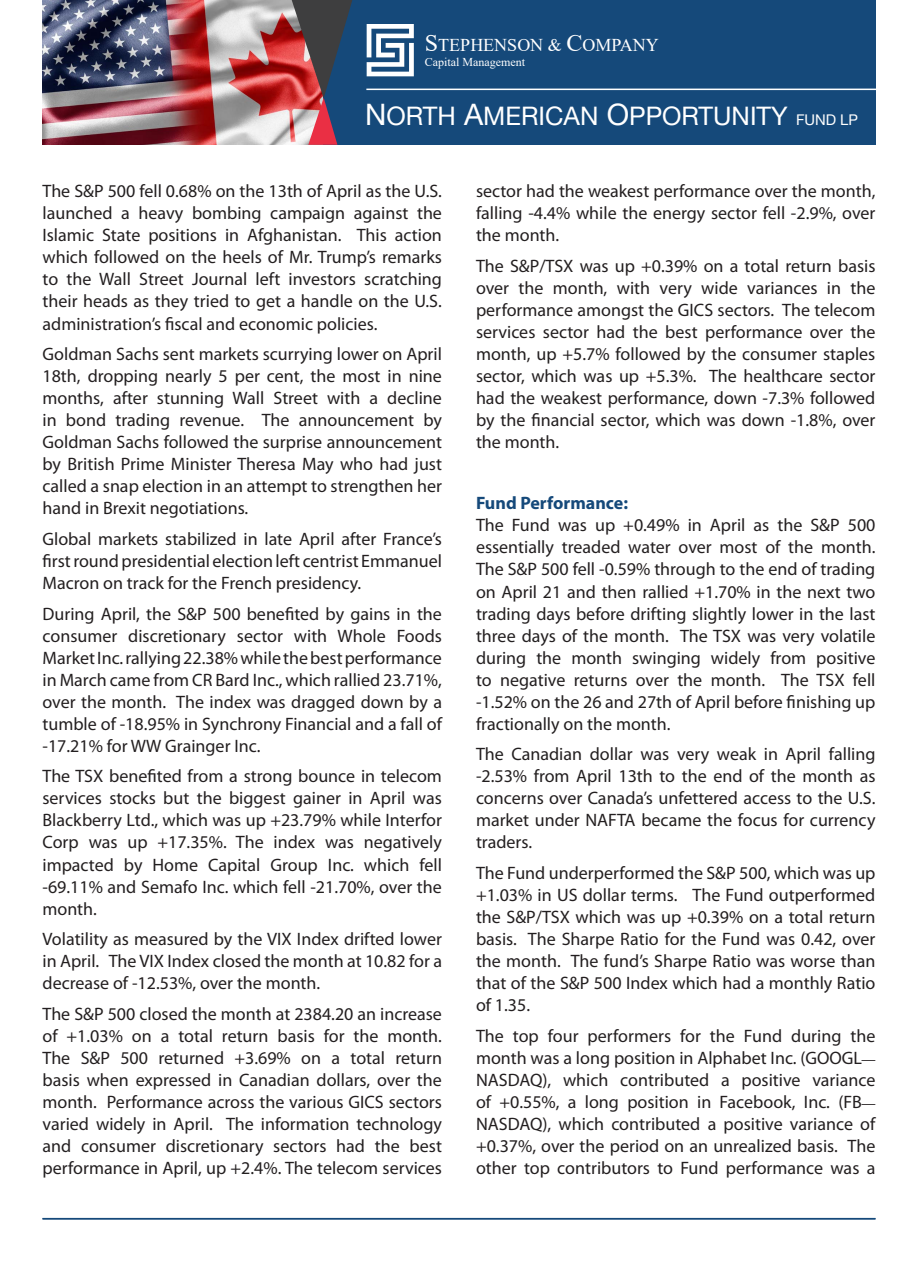
<style>
.page{position:relative;width:918px;height:1262px;background:#fff}
.page>*{position:absolute;margin:0;border:0;box-sizing:border-box;transform-origin:0 0}
.t1{font:25.5px "Helvetica Neue";color:#fff}
.t2{font:18px/22px "Myriad Pro";color:#231f20;text-align:justify}
.t3{font:18px "Times New Roman";color:#fff}
.t4{font:700 18px "Myriad Pro";color:#15497a}
.t5{font:12px "Times New Roman";color:#fff}
.s1{font-size:24px}
.s2{font-size:29.55px}
.s3{font-size:14.7px}
.s4{font-family:"Garamond"}
</style>
<div class="page">
<img style="left:43px;top:0;width:249px;height:145px">
<div style="left:323px;top:0;width:552px;height:145px;background:#15497a"></div>
<svg style="left:292px;top:0;width:60px;height:145px"></svg>
<svg style="left:367px;top:24px;width:47px;height:52px"></svg>
<hr style="left:366px;top:89px;width:526px;height:1px;background:#fff">
<hr style="left:43px;top:1217px;width:832px;height:2px;background:#15497a">
<p class="t3" style="left:425px;top:33px;width:235px"><span class="s1">S</span>TEPHENSON &amp; <span class="s1">C</span>OMPANY</p>
<p class="t5" style="left:425px;top:53px;width:102px">Capital Management</p>
<p class="t1" style="left:365px;top:100px;width:494px"><span class="s2">N</span>ORTH <span class="s2">A</span>MERICAN <span class="s2">O</span>PPORTUNITY <span class="s3">FUND LP</span></p>
<p class="t2" style="left:43px;top:180px;width:401px">The S&amp;P 500 fell 0.68% on the 13th of April as the U.S. launched a heavy bombing campaign against the Islamic State positions in Afghanistan. This action which followed on the heels of Mr. Trump’s remarks to the Wall Street Journal left investors scratching their heads as they tried to get a handle on the U.S. administration’s fiscal and economic policies.</p>
<p class="t2" style="left:43px;top:343px;width:401px">Goldman Sachs sent markets scurrying lower on April 18th, dropping nearly 5 per cent, the most in nine months, after stunning Wall Street with a decline in bond trading revenue. The announcement by Goldman Sachs followed the surprise announcement by British Prime Minister Theresa May who had just called a snap election in an attempt to strengthen her hand in Brexit negotiations.</p>
<p class="t2" style="left:43px;top:527px;width:401px">Global markets stabilized in late April after France’s first round presidential election left centrist Emmanuel Macron on track for the French presidency.</p>
<p class="t2" style="left:43px;top:602px;width:401px">During April, the S&amp;P 500 benefited by gains in the consumer discretionary sector with Whole Foods Market Inc. rallying 22.38% while the best performance in March came from CR Bard Inc., which rallied 23.71%, over the month. The index was dragged down by a tumble of -18.95% in Synchrony Financial and a fall of -17.21% for WW Grainger Inc.</p>
<p class="t2" style="left:43px;top:765px;width:401px">The TSX benefited from a strong bounce in telecom services stocks but the biggest gainer in April was Blackberry Ltd., which was up +23.79% while Interfor Corp was up +17.35%. The index was negatively impacted by Home Capital Group Inc. which fell -69.11% and Semafo Inc. which fell -21.70%, over the month.</p>
<p class="t2" style="left:43px;top:927px;width:401px">Volatility as measured by the VIX Index drifted lower in April. The VIX Index closed the month at 10.82 for a decrease of -12.53%, over the month.</p>
<p class="t2" style="left:43px;top:1002px;width:401px">The S&amp;P 500 closed the month at 2384.20 an increase of +1.03% on a total return basis for the month.<br>The S&amp;P 500 returned +3.69% on a total return basis when expressed in Canadian dollars, over the month. Performance across the various GICS sectors varied widely in April. The information technology and consumer discretionary sectors had the best performance in April, up +2.4%. The telecom services</p>
<p class="t2" style="left:476px;top:180px;width:401px">sector had the weakest performance over the month, falling -4.4% while the energy sector fell -2.9%, over the month.</p>
<p class="t2" style="left:476px;top:254px;width:401px">The S&amp;P/TSX was up +0.39% on a total return basis over the month, with very wide variances in the performance amongst the GICS sectors. The telecom services sector had the best performance over the month, up +5.7% followed by the consumer staples sector, which was up +5.3%. The healthcare sector had the weakest performance, down -7.3% followed by the financial sector, which was down -1.8%, over the month.</p>
<p class="t4" style="left:476px;top:491px;width:154px">Fund Performance:</p>
<p class="t2" style="left:476px;top:514px;width:401px">The Fund was up +0.49% in April as the S&amp;P 500 essentially treaded water over most of the month.<br>The S&amp;P 500 fell -0.59% through to the end of trading on April 21 and then rallied +1.70% in the next two trading days before drifting slightly lower in the last three days of the month. The TSX was very volatile during the month swinging widely from positive to negative returns over the month. The TSX fell -1.52% on the 26 and 27th of April before finishing up fractionally on the month.</p>
<p class="t2" style="left:476px;top:743px;width:401px">The Canadian dollar was very weak in April falling -2.53% from April 13th to the end of the month as concerns over Canada’s unfettered access to the U.S. market under NAFTA became the focus for currency traders.</p>
<p class="t2" style="left:476px;top:861px;width:401px">The Fund underperformed the S&amp;P 500, which was up +1.03% in US dollar terms. The Fund outperformed the S&amp;P/TSX which was up +0.39% on a total return basis. The Sharpe Ratio for the Fund was 0.42, over the month. The fund’s Sharpe Ratio was worse than that of the S&amp;P 500 Index which had a monthly Ratio of 1.35.</p>
<p class="t2" style="left:476px;top:1024px;width:401px">The top four performers for the Fund during the month was a long position in Alphabet Inc. (GOOGL<span class="s4">― </span>NASDAQ), which contributed a positive variance of +0.55%, a long position in Facebook, Inc. (FB<span class="s4">― </span>NASDAQ), which contributed a positive variance of +0.37%, over the period on an unrealized basis. The other top contributors to Fund performance was a</p>
</div>
